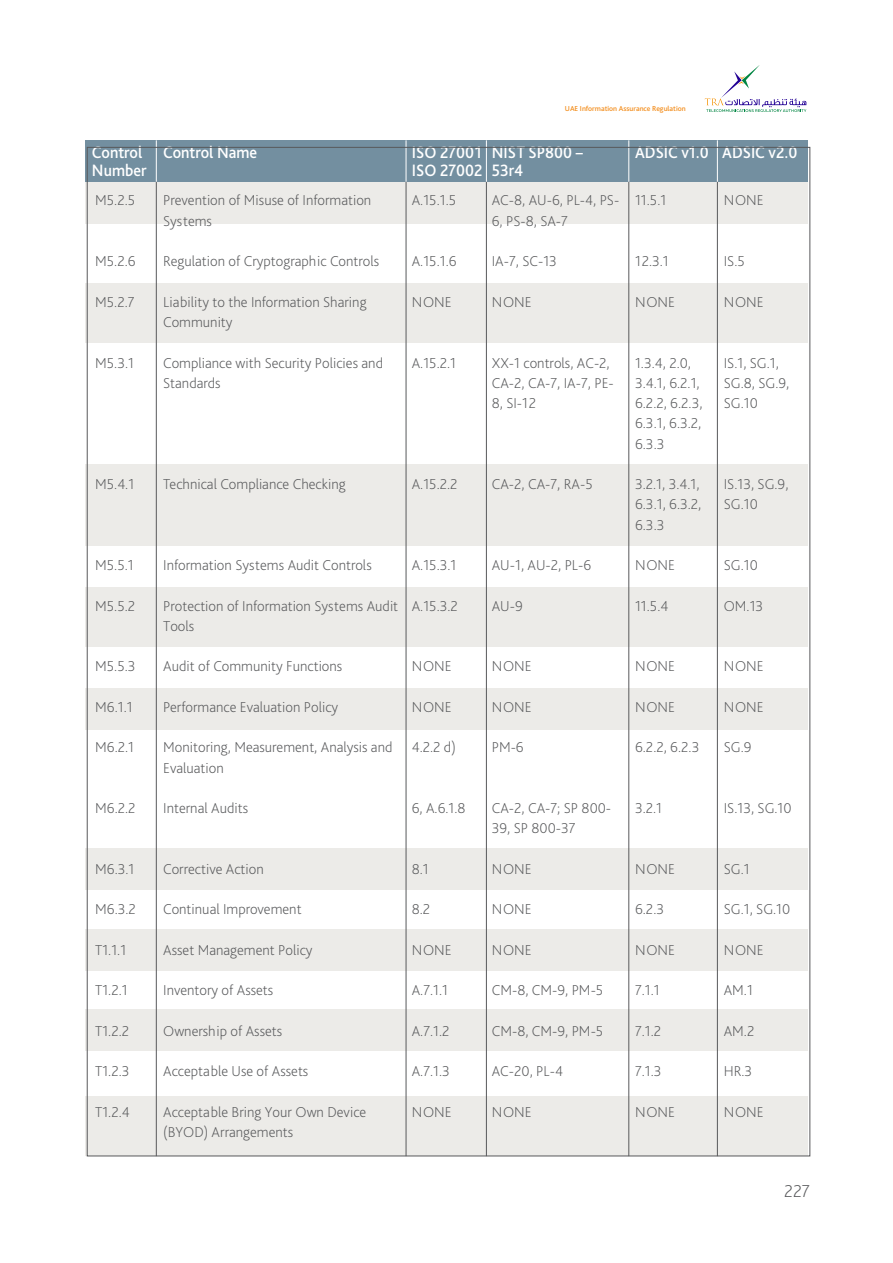
<style>
.page{position:relative;width:893px;height:1263px;background:#fff}
.page>*{position:absolute;margin:0;border:0;box-sizing:border-box;transform-origin:0 0}
.t1{font:200 18px "Bliss Pro";color:#58595b}
.t2{font:500 17.25px/18px "Bliss Pro";color:#fff;scale:.92 1}
.t3{font:200 15px/20.2px "Bliss Pro";color:#58595b}
.t4{font:500 7.5px "Bliss Pro";color:#f38e1e}
</style>
<div class="page">
<svg style="left:705px;top:65px;width:101px;height:47px"></svg>
<div style="left:85px;top:140px;width:722px;height:42px;background:#738fa0"></div>
<div style="left:85px;top:182px;width:723px;height:41px;background:#ecebe8"></div>
<div style="left:85px;top:688px;width:723px;height:41px;background:#ecebe8"></div>
<div style="left:85px;top:283px;width:723px;height:60px;background:#ecebe8"></div>
<div style="left:85px;top:587px;width:723px;height:60px;background:#ecebe8"></div>
<div style="left:85px;top:1096px;width:723px;height:60px;background:#ecebe8"></div>
<div style="left:85px;top:464px;width:723px;height:82px;background:#ecebe8"></div>
<div style="left:85px;top:849px;width:723px;height:41px;background:#ecebe8"></div>
<div style="left:85px;top:929px;width:723px;height:42px;background:#ecebe8"></div>
<div style="left:85px;top:1009px;width:723px;height:42px;background:#ecebe8"></div>
<hr style="left:156px;top:182px;width:1px;height:974px;background:#58595b">
<hr style="left:406px;top:182px;width:1px;height:974px;background:#58595b">
<hr style="left:486px;top:182px;width:1px;height:974px;background:#58595b">
<hr style="left:628px;top:182px;width:1px;height:974px;background:#58595b">
<hr style="left:717px;top:182px;width:1px;height:974px;background:#58595b">
<hr style="left:156px;top:140px;width:1px;height:42px;background:#fff">
<hr style="left:406px;top:140px;width:1px;height:42px;background:#fff">
<hr style="left:486px;top:140px;width:1px;height:42px;background:#fff">
<hr style="left:628px;top:140px;width:1px;height:42px;background:#fff">
<hr style="left:717px;top:140px;width:1px;height:42px;background:#fff">
<p class="t4" style="left:565px;top:104px;width:122px">UAE Information Assurance Regulation</p>
<p class="t2" style="left:92px;top:143px;width:61px">Control<br>Number</p>
<p class="t2" style="left:163px;top:143px;width:104px">Control Name</p>
<p class="t2" style="left:412px;top:143px;width:78px">ISO 27001<br>ISO 27002</p>
<p class="t2" style="left:492px;top:143px;width:100px">NIST SP800 –<br>53r4</p>
<p class="t2" style="left:635px;top:143px;width:178px">ADSIC v1.0 ADSIC v2.0</p>
<p class="t3" style="left:95px;top:190px;width:42px">M5.2.5</p>
<p class="t3" style="left:163px;top:190px;width:210px">Prevention of Misuse of Information<br>Systems</p>
<p class="t3" style="left:163px;top:251px;width:217px">Regulation of Cryptographic Controls</p>
<p class="t3" style="left:163px;top:291px;width:205px">Liability to the Information Sharing<br>Community</p>
<p class="t3" style="left:163px;top:352px;width:221px">Compliance with Security Policies and<br>Standards</p>
<p class="t3" style="left:412px;top:190px;width:46px">A.15.1.5</p>
<p class="t3" style="left:492px;top:190px;width:129px">AC-8, AU-6, PL-4, PS-<br>6, PS-8, SA-7</p>
<p class="t3" style="left:492px;top:251px;width:67px">IA-7, SC-13</p>
<p class="t3" style="left:492px;top:291px;width:41px">NONE</p>
<p class="t3" style="left:635px;top:190px;width:33px">11.5.1</p>
<p class="t3" style="left:724px;top:190px;width:41px">NONE</p>
<p class="t3" style="left:95px;top:251px;width:42px">M5.2.6</p>
<p class="t3" style="left:95px;top:291px;width:41px">M5.2.7</p>
<p class="t3" style="left:412px;top:251px;width:46px">A.15.1.6</p>
<p class="t3" style="left:412px;top:291px;width:41px">NONE</p>
<p class="t3" style="left:635px;top:251px;width:35px">12.3.1</p>
<p class="t3" style="left:635px;top:291px;width:41px">NONE</p>
<p class="t3" style="left:724px;top:251px;width:23px">IS.5</p>
<p class="t3" style="left:724px;top:291px;width:41px">NONE</p>
<p class="t3" style="left:492px;top:352px;width:123px">XX-1 controls, AC-2,<br>CA-2, CA-7, IA-7, PE-<br>8, SI-12</p>
<p class="t3" style="left:95px;top:352px;width:40px">M5.3.1</p>
<p class="t3" style="left:412px;top:352px;width:46px">A.15.2.1</p>
<p class="t3" style="left:635px;top:352px;width:69px">1.3.4, 2.0,<br>3.4.1, 6.2.1,<br>6.2.2, 6.2.3,<br>6.3.1, 6.3.2,<br>6.3.3</p>
<p class="t3" style="left:635px;top:474px;width:68px;text-align:justify">3.2.1, 3.4.1, 6.3.1, 6.3.2, 6.3.3</p>
<p class="t3" style="left:635px;top:555px;width:41px">NONE</p>
<p class="t3" style="left:635px;top:595px;width:35px">11.5.4</p>
<p class="t3" style="left:724px;top:352px;width:67px">IS.1, SG.1,<br>SG.8, SG.9,<br>SG.10</p>
<p class="t3" style="left:163px;top:474px;width:184px">Technical Compliance Checking</p>
<p class="t3" style="left:95px;top:474px;width:41px">M5.4.1</p>
<p class="t3" style="left:412px;top:474px;width:47px">A.15.2.2</p>
<p class="t3" style="left:492px;top:474px;width:103px">CA-2, CA-7, RA-5</p>
<p class="t3" style="left:724px;top:474px;width:66px">IS.13, SG.9,<br>SG.10</p>
<p class="t3" style="left:163px;top:555px;width:210px">Information Systems Audit Controls</p>
<p class="t3" style="left:163px;top:595px;width:236px">Protection of Information Systems Audit<br>Tools</p>
<p class="t3" style="left:163px;top:656px;width:181px">Audit of Community Functions</p>
<p class="t3" style="left:163px;top:696px;width:177px">Performance Evaluation Policy</p>
<p class="t3" style="left:163px;top:737px;width:231px">Monitoring, Measurement, Analysis and<br>Evaluation</p>
<p class="t3" style="left:163px;top:798px;width:86px">Internal Audits</p>
<p class="t3" style="left:95px;top:555px;width:40px">M5.5.1</p>
<p class="t3" style="left:95px;top:595px;width:42px">M5.5.2</p>
<p class="t3" style="left:412px;top:555px;width:46px">A.15.3.1</p>
<p class="t3" style="left:412px;top:595px;width:48px">A.15.3.2</p>
<p class="t3" style="left:492px;top:555px;width:101px">AU-1, AU-2, PL-6</p>
<p class="t3" style="left:492px;top:595px;width:32px">AU-9</p>
<p class="t3" style="left:724px;top:555px;width:36px">SG.10</p>
<p class="t3" style="left:724px;top:595px;width:41px">OM.13</p>
<p class="t3" style="left:95px;top:656px;width:42px">M5.5.3</p>
<p class="t3" style="left:95px;top:696px;width:39px">M6.1.1</p>
<p class="t3" style="left:95px;top:737px;width:40px">M6.2.1</p>
<p class="t3" style="left:412px;top:656px;width:41px">NONE</p>
<p class="t3" style="left:412px;top:696px;width:41px">NONE</p>
<p class="t3" style="left:412px;top:737px;width:46px">4.2.2 d)</p>
<p class="t3" style="left:492px;top:656px;width:41px">NONE</p>
<p class="t3" style="left:492px;top:696px;width:41px">NONE</p>
<p class="t3" style="left:492px;top:737px;width:33px">PM-6</p>
<p class="t3" style="left:635px;top:656px;width:41px">NONE</p>
<p class="t3" style="left:635px;top:696px;width:41px">NONE</p>
<p class="t3" style="left:635px;top:737px;width:66px">6.2.2, 6.2.3</p>
<p class="t3" style="left:724px;top:656px;width:41px">NONE</p>
<p class="t3" style="left:724px;top:696px;width:41px">NONE</p>
<p class="t3" style="left:724px;top:737px;width:29px">SG.9</p>
<p class="t3" style="left:95px;top:798px;width:42px">M6.2.2</p>
<p class="t3" style="left:412px;top:798px;width:55px">6, A.6.1.8</p>
<p class="t3" style="left:492px;top:798px;width:121px">CA-2, CA-7; SP 800-<br>39, SP 800-37</p>
<p class="t3" style="left:492px;top:858px;width:41px">NONE</p>
<p class="t3" style="left:492px;top:899px;width:41px">NONE</p>
<p class="t3" style="left:492px;top:939px;width:41px">NONE</p>
<p class="t3" style="left:492px;top:980px;width:113px">CM-8, CM-9, PM-5</p>
<p class="t3" style="left:492px;top:1020px;width:113px">CM-8, CM-9, PM-5</p>
<p class="t3" style="left:492px;top:1061px;width:73px">AC-20, PL-4</p>
<p class="t3" style="left:492px;top:1101px;width:41px">NONE</p>
<p class="t3" style="left:635px;top:798px;width:29px">3.2.1</p>
<p class="t3" style="left:724px;top:798px;width:69px">IS.13, SG.10</p>
<p class="t3" style="left:163px;top:858px;width:102px">Corrective Action</p>
<p class="t3" style="left:163px;top:899px;width:140px">Continual Improvement</p>
<p class="t3" style="left:163px;top:939px;width:151px">Asset Management Policy</p>
<p class="t3" style="left:163px;top:980px;width:112px">Inventory of Assets</p>
<p class="t3" style="left:163px;top:1020px;width:120px">Ownership of Assets</p>
<p class="t3" style="left:163px;top:1061px;width:147px">Acceptable Use of Assets</p>
<p class="t3" style="left:163px;top:1101px;width:205px">Acceptable Bring Your Own Device (BYOD) Arrangements</p>
<p class="t3" style="left:95px;top:858px;width:41px">M6.3.1</p>
<p class="t3" style="left:95px;top:899px;width:42px">M6.3.2</p>
<p class="t3" style="left:95px;top:939px;width:33px">T1.1.1</p>
<p class="t3" style="left:95px;top:980px;width:34px">T1.2.1</p>
<p class="t3" style="left:95px;top:1020px;width:35px">T1.2.2</p>
<p class="t3" style="left:95px;top:1061px;width:36px">T1.2.3</p>
<p class="t3" style="left:95px;top:1101px;width:36px">T1.2.4</p>
<p class="t3" style="left:412px;top:858px;width:19px">8.1</p>
<p class="t3" style="left:412px;top:899px;width:20px">8.2</p>
<p class="t3" style="left:412px;top:939px;width:41px">NONE</p>
<p class="t3" style="left:412px;top:980px;width:38px">A.7.1.1</p>
<p class="t3" style="left:412px;top:1020px;width:39px">A.7.1.2</p>
<p class="t3" style="left:412px;top:1061px;width:40px">A.7.1.3</p>
<p class="t3" style="left:412px;top:1101px;width:41px">NONE</p>
<p class="t3" style="left:635px;top:858px;width:41px">NONE</p>
<p class="t3" style="left:635px;top:899px;width:31px">6.2.3</p>
<p class="t3" style="left:635px;top:939px;width:41px">NONE</p>
<p class="t3" style="left:635px;top:980px;width:26px">7.1.1</p>
<p class="t3" style="left:635px;top:1020px;width:28px">7.1.2</p>
<p class="t3" style="left:635px;top:1061px;width:28px">7.1.3</p>
<p class="t3" style="left:635px;top:1101px;width:41px">NONE</p>
<p class="t3" style="left:724px;top:858px;width:27px">SG.1</p>
<p class="t3" style="left:724px;top:899px;width:68px">SG.1, SG.10</p>
<p class="t3" style="left:724px;top:939px;width:41px">NONE</p>
<p class="t3" style="left:724px;top:980px;width:31px">AM.1</p>
<p class="t3" style="left:724px;top:1020px;width:32px">AM.2</p>
<p class="t3" style="left:724px;top:1061px;width:30px">HR.3</p>
<p class="t3" style="left:724px;top:1101px;width:41px">NONE</p>
<p class="t1" style="left:784px;top:1180px;width:27px">227</p>
</div>
